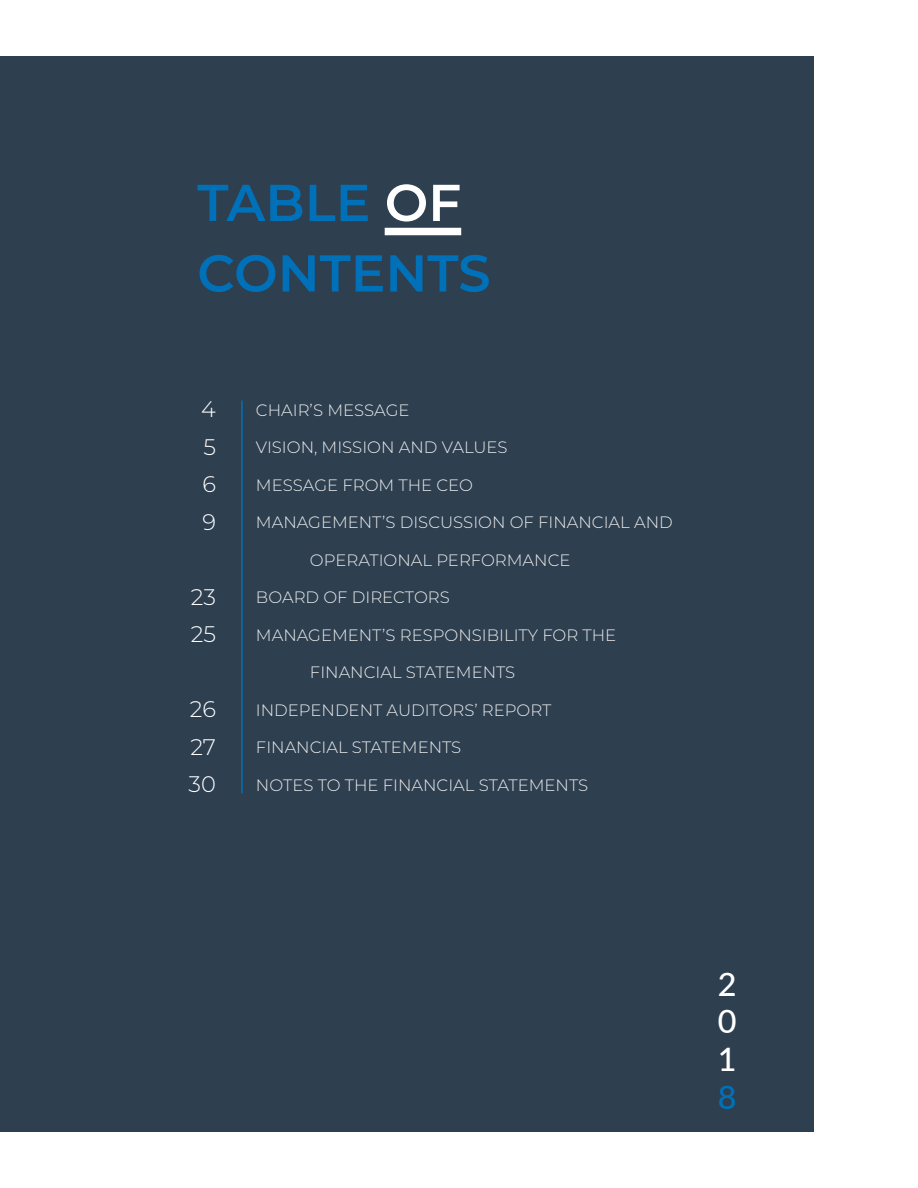
<style>
.page{position:relative;width:918px;height:1188px;background:#fff}
.page>*{position:absolute;margin:0;border:0;box-sizing:border-box;transform-origin:0 0}
.t1{font:600 51.75px/70.5px "Montserrat";color:#0071b9}
.t2{font:500 32.4px/37.8px "Lato";color:#fff;text-align:justify}
.t3{font:500 32.4px "Lato";color:#0071b9}
.t4{font:300 22.5px/37.5px "Montserrat";color:#fff;text-align:justify}
.t5{font:300 16.5px "Montserrat";color:#eceded}
.s1{color:#fff}
</style>
<div class="page">
<div style="left:0;top:56px;width:814px;height:1076px;background:#2e3f50"></div>
<hr style="left:241px;top:401px;width:2px;height:392px;background:#0071b9">
<div style="left:385px;top:228px;width:76px;height:7px;background:#fff"></div>
<h1 class="t1" style="left:197px;top:165px;width:265px">TABLE <span class="s1">OF<br></span>CONTENT</h1>
<h1 class="t1" style="left:458px;top:236px;width:34px">S</h1>
<h3 class="t4" style="left:201px;top:390px;width:16px">4<br>5<br>6<br>9</h3>
<h3 class="t4" style="left:191px;top:577px;width:27px">23<br>25</h3>
<h3 class="t4" style="left:189px;top:690px;width:29px">26<br>27<br>30</h3>
<p class="t5" style="left:256px;top:399px;width:155px">CHAIR’S MESSAGE</p>
<p class="t5" style="left:256px;top:436px;width:241px">VISION, MISSION AN D VALUES</p>
<p class="t5" style="left:256px;top:474px;width:219px">MESSAGE FROM THE CEO</p>
<p class="t5" style="left:256px;top:511px;width:415px">MANAGEMENT’S DISCUSSION OF FINANCIAL AND</p>
<p class="t5" style="left:310px;top:549px;width:262px">OPERATIONAL PERFORMANCE</p>
<p class="t5" style="left:256px;top:586px;width:195px">BOARD OF D IRECTORS</p>
<p class="t5" style="left:256px;top:624px;width:362px">MANAGEMENT’S RESPONSIBILITY FOR THE</p>
<p class="t5" style="left:310px;top:661px;width:207px">FINANCIAL STATEMENTS</p>
<p class="t5" style="left:256px;top:699px;width:297px">INDEPENDENT AUDITORS’ REPORT</p>
<p class="t5" style="left:256px;top:736px;width:207px">FINANCIAL STATEMENTS</p>
<p class="t5" style="left:256px;top:774px;width:334px">NOTES TO THE FINANCIAL STATEMENTS</p>
<h2 class="t2" style="left:718px;top:963px;width:20px">2<br>0<br>1</h2>
<h2 class="t3" style="left:718px;top:1074px;width:20px">8</h2>
</div>
